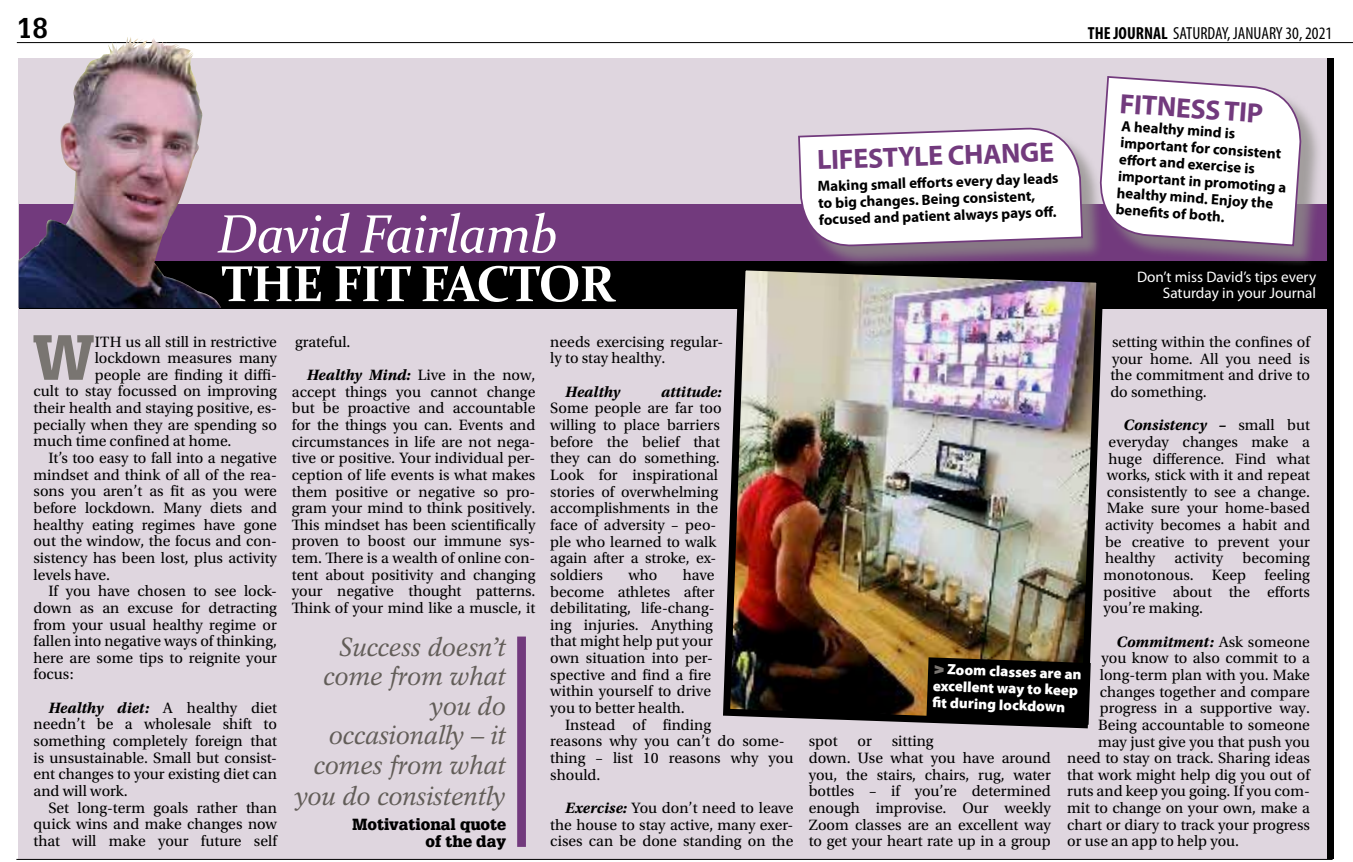
<style>
.page{position:relative;width:1353px;height:862px;background:#fff}
.page>*{position:absolute;margin:0;border:0;box-sizing:border-box;transform-origin:0 0}
.t1{font:900 62.12px "Glypha LT Std";color:#797571}
.t2{font:italic 54.25px "Constantia";letter-spacing:-.02em;color:#fff}
.t3{font:700 50.75px "Constantia";letter-spacing:-.02em;color:#fff}
.t4{font:700 28px "Myriad Pro";color:#723a7d}
.t5{font:700 28px "Glypha LT Std";color:#000}
.t6{font:italic 26.25px/29.8px "Rotation LT Std";letter-spacing:-.02em;color:#625d58;text-align:right}
.t7{font:condensed 17.5px "Myriad Pro";color:#000}
.t8{font:15.75px/16.6px "Utopia Std";color:#000}
.t9{font:italic 700 15.75px "Utopia Std";color:#000}
.t10{font:900 15.75px/16.6px "Glypha LT Std";color:#000;text-align:right}
.t11{font:15.22px/16.6px "Myriad Pro";color:#fff;text-align:right}
.t12{font:700 14.88px/16.8px "Myriad Pro";color:#000}
.t13{font:900 14.88px/16.6px "Myriad Pro";color:#fff}
.s1{font-weight:700}
.s2{font-weight:700;font-style:italic}
.s3{font-weight:400;font-style:normal}
.s4{font-family:"Futura Std";font-weight:800;color:#797571}
</style>
<div class="page">
<hr style="left:17px;top:42px;width:1335px;height:1px;background:#000">
<div style="left:19px;top:58px;width:1314px;height:800px;background:#dfd6df"></div>
<div style="left:19px;top:204px;width:1307px;height:57px;background:#723a7d"></div>
<div style="left:19px;top:261px;width:1311px;height:47px;background:#000"></div>
<div style="left:1326px;top:58px;width:7px;height:800px;background:#000"></div>
<div style="left:801px;top:130px;width:303px;height:138px;background:#8f8c89;opacity:.75"></div>
<svg style="left:798px;top:127px;width:285px;height:132px;background:#e6dfe7"></svg>
<div style="left:1102px;top:79px;width:220px;height:189px;background:#8f8c89;opacity:.75"></div>
<img style="left:19px;top:37px;width:202px;height:271px">
<div style="left:517px;top:636px;width:9px;height:210px;background:#723a7d"></div>
<img style="left:719px;top:259px;width:388px;height:470px">
<svg style="left:923px;top:654px;width:170px;height:73px;background:#16130d"></svg>
<hr style="left:16px;top:858px;width:1316px;height:1px;background:#000">
<svg style="left:1097px;top:76px;width:206px;height:171px;background:#eee9ef"></svg>
<h3 class="t5" style="left:17px;top:11px;width:33px">18</h3>
<p class="t7" style="left:1087px;top:22px;width:246px"><span class="s1">THE JOURNAL</span> SATURDAY, JANUARY 30, 2021</p>
<h2 class="t2" style="left:217px;top:197px;width:342px">David Fairlamb</h2>
<h3 class="t3" style="left:221px;top:249px;width:396px">THE FIT FACTOR</h3>
<h1 class="t1" style="left:32px;top:320px;width:64px">W</h1>
<p class="t8" style="left:95px;top:333px;width:184px">ith us all still in restrictive</p>
<p class="t8" style="left:95px;top:350px;width:184px">lockdown measures many</p>
<p class="t8" style="left:95px;top:366px;width:184px">people are finding it diffi-</p>
<p class="t8" style="left:33px;top:383px;width:245px">cult to stay focussed on improving</p>
<p class="t8" style="left:33px;top:400px;width:245px">their health and staying positive, es-</p>
<p class="t8" style="left:33px;top:416px;width:245px">pecially when they are spending so</p>
<p class="t8" style="left:33px;top:433px;width:199px">much time confined at home.</p>
<p class="t8" style="left:48px;top:449px;width:230px">It’s too easy to fall into a negative</p>
<p class="t8" style="left:33px;top:466px;width:245px">mindset and think of all of the rea-</p>
<p class="t8" style="left:33px;top:483px;width:245px">sons you aren’t as fit as you were</p>
<p class="t8" style="left:33px;top:499px;width:245px">before lockdown. Many diets and</p>
<p class="t8" style="left:33px;top:516px;width:245px">healthy eating regimes have gone</p>
<p class="t8" style="left:33px;top:533px;width:245px">out the window, the focus and con-</p>
<p class="t8" style="left:33px;top:549px;width:245px">sistency has been lost, plus activity</p>
<p class="t8" style="left:33px;top:566px;width:78px">levels have.</p>
<p class="t8" style="left:48px;top:583px;width:230px">If you have chosen to see lock-</p>
<p class="t8" style="left:33px;top:599px;width:245px">down as an excuse for detracting</p>
<p class="t8" style="left:33px;top:616px;width:245px">from your usual healthy regime or</p>
<p class="t8" style="left:33px;top:632px;width:245px">fallen into negative ways of thinking,</p>
<p class="t8" style="left:33px;top:649px;width:245px">here are some tips to reignite your</p>
<p class="t8" style="left:33px;top:666px;width:42px">focus:</p>
<p class="t8" style="left:33px;top:699px;width:245px;text-align:justify;text-indent:15px"><span class="s2">Healthy diet:</span> A healthy diet needn’t be a wholesale shift to something completely foreign that is unsustainable. Small but consist&shy;ent changes to your existing diet can and will work.</p>
<p class="t8" style="left:33px;top:799px;width:245px;text-align:justify;text-indent:15px">Set long-term goals rather than quick wins and make changes now that will make your future self</p>
<p class="t8" style="left:307px;top:325px;width:230px;line-height:33.2px;text-indent:-12px">grateful.<br><span class="s2">Healthy Mind:</span> Live in the now,</p>
<p class="t8" style="left:292px;top:383px;width:245px;text-align:justify">accept things you cannot change but be proactive and accountable for the things you can. Events and circumstances in life are not nega&shy;tive or positive. Your individual per&shy;ception of life events is what makes them positive or negative so pro&shy;gram your mind to think positively.<br>This mindset has been scientifically proven to boost our immune sys&shy;tem. There is a wealth of online con&shy;tent about positivity and changing your negative thought patterns.<br>Think of your mind like a muscle, it</p>
<h3 class="t6" style="left:294px;top:632px;width:213px">Success doesn’t come from what you do occasionally – it comes from what you do consistently</h3>
<p class="t10" style="left:352px;top:816px;width:155px">Motivational quote of the day</p>
<p class="t8" style="left:550px;top:333px;width:174px">needs exercising regular&shy;ly to stay healthy.</p>
<p class="t9" style="left:565px;top:382px;width:57px">Healthy</p>
<p class="t9" style="left:661px;top:382px;width:62px">attitude:</p>
<p class="t8" style="left:550px;top:400px;width:173px">Some people are far too willing to place barriers before the belief that they can do something.<br>Look for inspirational stories of overwhelming accomplishments in the face of adversity – peo&shy;ple who learned to walk again after a stroke, ex&shy;soldiers</p>
<p class="t8" style="left:550px;top:566px;width:166px;text-indent:133px">have become athletes after debilitating, life-chang&shy;ing injuries. Anything that might help put your own situation into per&shy;spective and find a fire within yourself to drive you to better health.</p>
<p class="t8" style="left:550px;top:716px;width:244px;text-indent:15px">Instead of finding<br>reasons why you can’t do some&shy;thing – list 10 reasons why you should.</p>
<p class="t8" style="left:550px;top:799px;width:245px;text-align:justify;text-indent:15px"><span class="s2">Exercise:</span> You don’t need to leave the house to stay active, many exer&shy;cises can be done standing on the</p>
<p class="t8" style="left:628px;top:566px;width:31px">who</p>
<h3 class="t4" style="left:816px;top:141px;width:238px;rotate:-2deg">lifestyle change</h3>
<p class="t12" style="left:817px;top:177px;width:244px;rotate:-2deg">Making smallefforts every day leads to big changes. Being consistent, focused and patient always pays off .</p>
<h3 class="t4" style="left:1120px;top:85px;width:21px;rotate:4deg">FITNESS</h3>
<p class="t12" style="left:1122px;top:117px;width:172px;rotate:4deg">A healthy mind is important for consistent effort and exercise is important in promoting a healthy mind. Enjoy the benefi ts ofboth.</p>
<p class="t11" style="left:1136px;top:268px;width:181px">Don’t miss David’s tips every<br>Saturday in your Journal</p>
<p class="t8" style="left:1110px;top:334px;width:201px;text-align:justify">setting within the confines of your home. All you need is the commitment and drive to do something.</p>
<p class="t9" style="left:1123px;top:416px;width:188px">Consistency – <span class="s3">small but</span></p>
<p class="t8" style="left:1108px;top:433px;width:203px">everyday changes make a</p>
<p class="t8" style="left:1108px;top:450px;width:203px">huge difference. Find what</p>
<p class="t8" style="left:1106px;top:467px;width:205px">works, stick with it and repeat</p>
<p class="t8" style="left:1106px;top:483px;width:204px">consistently to see a change.</p>
<p class="t8" style="left:1106px;top:500px;width:205px">Make sure your home-based</p>
<p class="t8" style="left:1104px;top:516px;width:206px">activity becomes a habit and</p>
<p class="t8" style="left:1104px;top:533px;width:206px">be creative to prevent your</p>
<p class="t8" style="left:1104px;top:550px;width:206px">healthy activity becoming</p>
<p class="t8" style="left:1103px;top:566px;width:208px">monotonous. Keep feeling</p>
<p class="t8" style="left:1103px;top:583px;width:208px">positive about the efforts</p>
<p class="t8" style="left:1103px;top:600px;width:101px">you’re making.</p>
<p class="t9" style="left:1116px;top:632px;width:195px">Commitment: <span class="s3">Ask someone</span></p>
<p class="t8" style="left:1101px;top:650px;width:210px">you know to also commit to a</p>
<p class="t8" style="left:1099px;top:666px;width:212px">long-term plan with you. Make</p>
<p class="t8" style="left:1099px;top:683px;width:211px">changes together and compare</p>
<p class="t8" style="left:1099px;top:699px;width:212px">progress in a supportive way.</p>
<p class="t8" style="left:1097px;top:716px;width:213px">Being accountable to someone</p>
<p class="t8" style="left:1097px;top:733px;width:213px">may just give you that push you</p>
<p class="t8" style="left:1067px;top:749px;width:244px">need to stay on track. Sharing ideas</p>
<p class="t8" style="left:1067px;top:766px;width:244px">that work might help dig you out of</p>
<p class="t8" style="left:1067px;top:783px;width:244px">ruts and keep you going. If you com-</p>
<p class="t8" style="left:1067px;top:799px;width:244px">mit to change on your own, make a</p>
<p class="t8" style="left:1067px;top:816px;width:244px">chart or diary to track your progress</p>
<p class="t8" style="left:1067px;top:832px;width:174px">or use an app to help you.</p>
<p class="t13" style="left:933px;top:660px;width:150px;rotate:2deg"><span class="s4">&gt;</span>Zoom classes are an excellent way to keep fi t during lockdown</p>
<p class="t8" style="left:808px;top:733px;width:243px;text-indent:83px">sitting<br>down. Use what you have around you, the stairs, chairs, rug, water bottles – if you’re determined enough improvise. Our weekly<br>Zoom classes are an excellent way to get your heart rate up in a group</p>
<p class="t8" style="left:808px;top:733px;width:30px">spot</p>
<p class="t8" style="left:857px;top:733px;width:16px">or</p>
</div>
